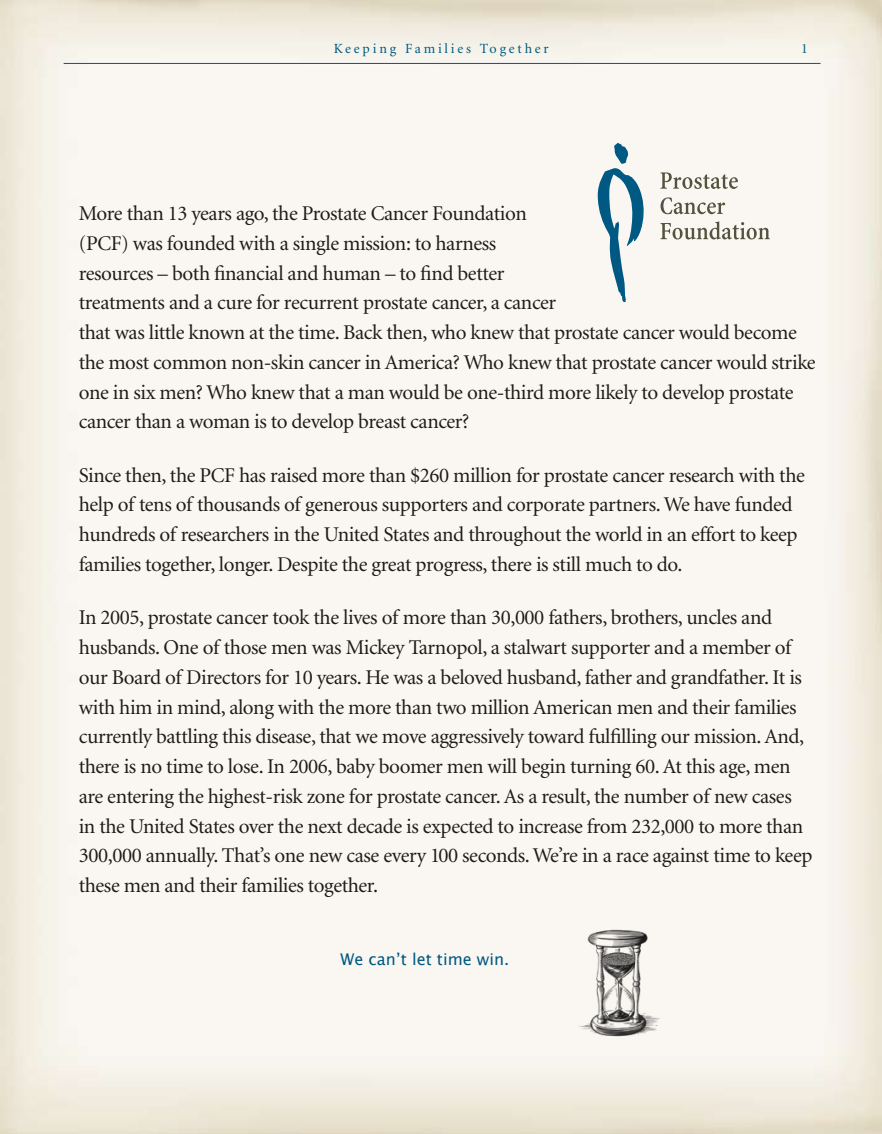
<style>
.page{position:relative;width:882px;height:1134px;background:#fff}
.page>*{position:absolute;margin:0;border:0;box-sizing:border-box;transform-origin:0 0}
.t1{font:21px/29.8px "Minion";letter-spacing:-.02em;color:#1c1c1a}
.t2{font:16.1px "Lucida Grande";color:#005982}
.t3{font:14px "Minion";letter-spacing:.2em;color:#005982}
</style>
<div class="page">
<img style="left:575px;top:924px;width:88px;height:117px">
<hr style="left:64px;top:63px;width:757px;height:1px;background:#005982">
<svg style="left:598px;top:143px;width:46px;height:159px"></svg>
<svg style="left:660px;top:172px;width:78px;height:17px"></svg>
<svg style="left:661px;top:197px;width:64px;height:17px"></svg>
<svg style="left:660px;top:221px;width:110px;height:19px"></svg>
<svg style="left:78px;top:44px;width:4px;height:8px"></svg>
<svg style="left:803px;top:44px;width:4px;height:8px"></svg>
<p class="t3" style="left:334px;top:42px;width:216px">Keeping Families Together</p>
<p class="t1" style="left:79px;top:199px;width:738px">More than 1 3 years ago, the Prostate Cancer Foundation<br>(PCF) was founded with a single mission: to harness<br>resources – both financial and human – to find better<br>treatments and a cure for recurrent prostate cancer, a cancer<br>that was little known at the time. Back then, who knew that prostate cancer would become the most common non-skin cancer in America? Who knew that prostate cancer would strike one in six men? Who knew that a man would be one-third more likely to develop prostate cancer than a woman is to develop breast cancer?</p>
<p class="t1" style="left:79px;top:461px;width:728px">Since then, the PCF has raised more than $260 million for prostate cancer research with the help of tens of thousands of generous supporters and corporate partners. We have funded hundreds of researchers in the United States and throughout the world in an effort to keep families together, longer. Despite the great progress, there is still much to do.</p>
<p class="t1" style="left:79px;top:603px;width:735px">In 2005, prostate cancer took the lives of more than 30,000 fathers, brothers, uncles and husbands. One of those men was Mickey Tarnopol, a stalwart supporter and a member of our Board of Directors for 1 0 years. He was a beloved husband, father and grandfather. It is with him in mind, along with the more than two million American men and their families currently battling this disease, that we move aggressively toward fulfilling our mission. And, there is no time to lose. In 2006, baby boomer men will begin turning 60. At this age, men are entering the highest-risk zone for prostate cancer. As a result, the number of new cases in the United States over the next decade is expected to increase from 232,000 to more than 300,000 annually. That’s one new case every 100 seconds. We’re in a race against time to keep these men and their families together.</p>
<p class="t2" style="left:341px;top:950px;width:170px">We can’t let time win.</p>
</div>
